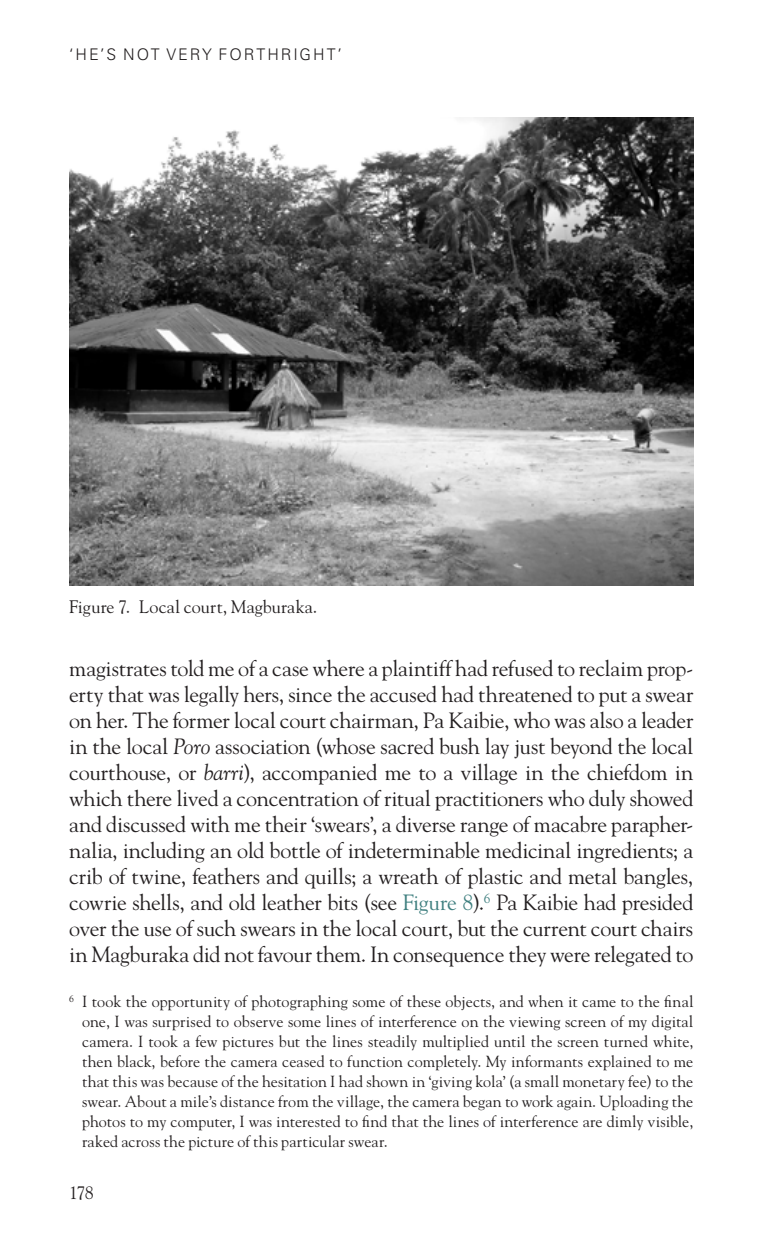
<style>
.page{position:relative;width:764px;height:1253px;background:#fff}
.page>*{position:absolute;margin:0;border:0;box-sizing:border-box;transform-origin:0 0}
.t1{font:22px/26px "Goudy Std";letter-spacing:-.015em;color:#231f20;text-align:justify}
.t2{font:18px "Goudy Std";color:#231f20}
.t3{font:16px/20px "Goudy Std";letter-spacing:.01em;color:#231f20;text-align:justify}
.t4{font:300 16px "Univers LT Std";letter-spacing:.12em;color:#231f20}
.s1{font-style:italic}
.s2{color:#408080}
</style>
<div class="page">
<img style="left:70px;top:117px;width:623px;height:468px">
<p class="t4" style="left:69px;top:44px;width:274px">‘H E’S NOT VERY FORTHRIGHT’</p>
<p class="t2" style="left:69px;top:595px;width:249px">Figure 7. Local court, Magburaka.</p>
<p class="t1" style="left:69px;top:655px;width:626px">magistrates told me of a case where a plaintiff had refused to reclaim prop&shy;erty that was legally hers, since the accused had threatened to put a swear on her. The former local court chairman, Pa Kaibie, who was also a leader in the local <span class="s1">Poro</span> association (whose sacred bush lay just beyond the local courthouse, or <span class="s1">barri</span>), accompanied me to a village in the chiefdom in which there lived a concentration of ritual practitioners who duly showed and discussed with me their ‘swears’, a diverse range of macabre parapher&shy;nalia, including an old bottle of indeterminable medicinal ingredients; a crib of twine, feathers and quills; a wreath of plastic and metal bangles, cowrie shells, and old leather bits (see <span class="s2">Figure 8</span>).<sup>6</sup> Pa Kaibie had presided over the use of such swears in the local court, but the current court chairs in Magburaka did not favour them. In consequence they were relegated to</p>
<p class="t3" style="left:82px;top:990px;width:613px;text-indent:-13px"><sup>6</sup> I took the opportunity of photographing some of these objects, and when it came to the final one, I was surprised to observe some lines of interference on the viewing screen of my digital camera. I took a few pictures but the lines steadily multiplied until the screen turned white, then black, before the camera ceased to function completely. My informants explained to me that this was because of the hesitation I had shown in ‘giving kola’ (a small monetary fee) to the swear. About a mile’s distance from the village, the camera began to work again. Uploading the photos to my computer, I was interested to find that the lines of interference are dimly visible, raked across the picture of this particular swear.</p>
<p class="t2" style="left:69px;top:1181px;width:26px">178</p>
</div>
